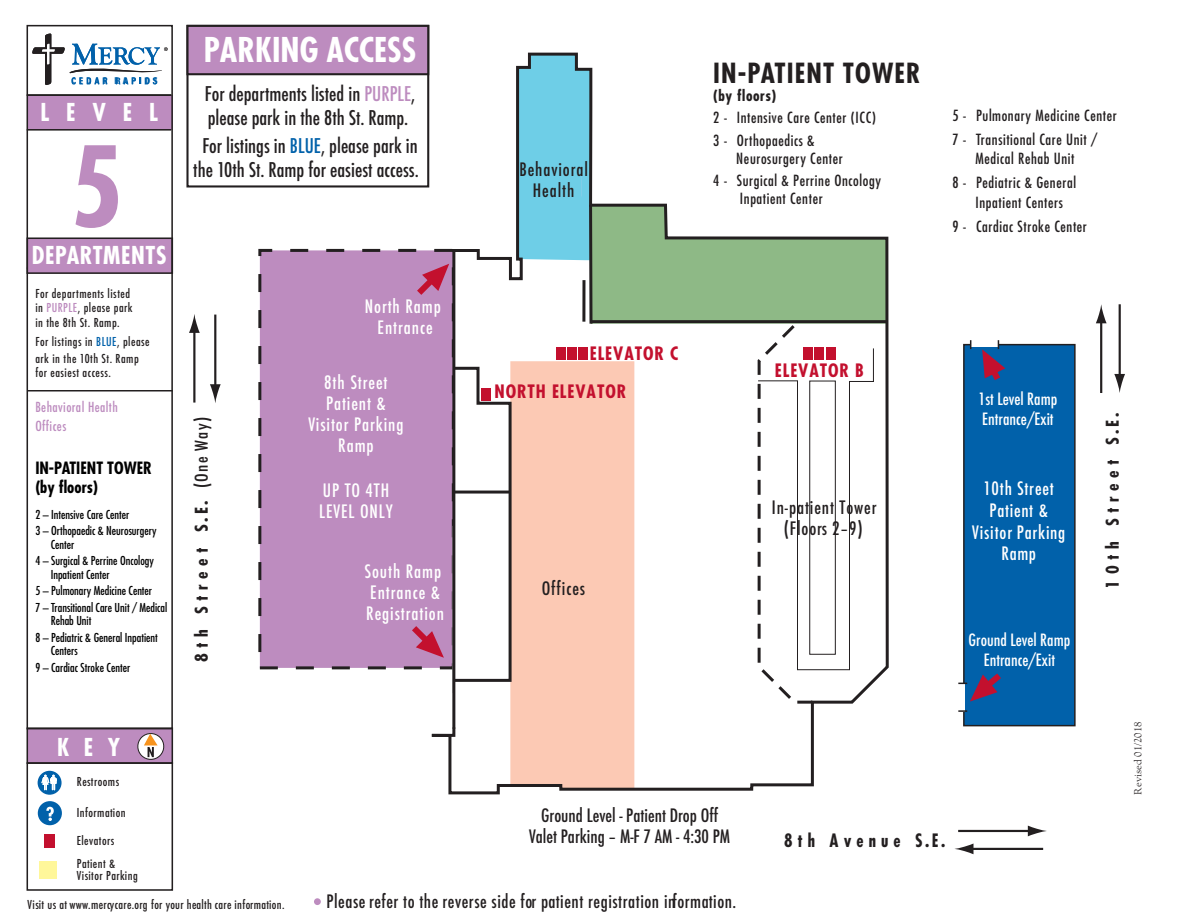
<style>
.page{position:relative;width:1188px;height:918px;background:#fff}
.page>*{position:absolute;margin:0;border:0;box-sizing:border-box;transform-origin:0 0}
.t1{font:700 condensed 108px "Futura";color:#bd8cbf}
.t2{font:700 condensed 33.3px "Futura";color:#fff}
.t3{font:700 condensed 27px "Futura";letter-spacing:.04em;color:#231f20}
.t4{font:700 condensed 24px "Futura";letter-spacing:.025em;color:#fff}
.t5{font:500 condensed 19.8px/23.7px "Futura";color:#231f20}
.t6{font:500 condensed 18px/21px "Futura";letter-spacing:.05em;color:#fff;text-align:center}
.t7{font:500 condensed 18px "Futura";letter-spacing:.03em;color:#231f20}
.t8{font:500 condensed 18px/21.6px "Futura";color:#231f20;text-align:center}
.t9{font:500 condensed 18px/21.3px "Futura";letter-spacing:.05em;color:#231f20;text-align:center}
.t10{font:700 condensed 18px "Futura";letter-spacing:.05em;color:#c3102e}
.t11{font:700 condensed 18px "Futura";letter-spacing:.29em;color:#231f20;scale:.95 1}
.t12{font:700 condensed 17.1px "Futura";letter-spacing:.3em;color:#231f20;scale:1.05 1}
.t13{font:500 condensed 16.5px/19.8px "Futura";color:#fff;text-align:center}
.t14{font:700 condensed 16.5px/19.8px "Futura";color:#000}
.t15{font:condensed 15px/24px "Futura Std";letter-spacing:.04em;color:#231f20}
.t16{font:700 condensed 15px "Futura";letter-spacing:.04em;color:#231f20}
.t17{font:500 condensed 13.5px/18.8px "Futura";letter-spacing:.03em;color:#bd8cbf}
.t18{font:500 condensed 12px/14.4px "Futura";letter-spacing:.04em;color:#231f20}
.t19{font:condensed 12px/16.5px "Futura Std";color:#000}
.t20{font:10.5px "Goudy Old Style";color:#231f20}
.t21{font:700 condensed 9px "Futura";letter-spacing:.405em;color:#0161aa}
.s1{color:#bd8cbf}
.s2{color:#0161aa}
.s3{font-weight:500}
</style>
<div class="page">
<div style="left:27px;top:728px;width:145px;height:35px;background:#bd8cbf"></div>
<div style="left:258px;top:249px;width:197px;height:420px;background:#bd8cbf;border:3px dashed #231f20"></div>
<svg style="left:429px;top:51px;width:460px;height:744px"></svg>
<hr style="left:454px;top:491px;width:56px;height:3px;background:#231f20">
<hr style="left:452px;top:251px;width:3px;height:478px;background:#231f20">
<svg style="left:429px;top:725px;width:28px;height:13px"></svg>
<svg style="left:519px;top:54px;width:368px;height:651px"></svg>
<div style="left:803px;top:347px;width:10px;height:13px;background:#c3102e"></div>
<div style="left:815px;top:347px;width:9px;height:13px;background:#c3102e"></div>
<div style="left:826px;top:347px;width:9px;height:13px;background:#c3102e"></div>
<div style="left:481px;top:389px;width:10px;height:12px;background:#c3102e"></div>
<div style="left:27px;top:95px;width:145px;height:35px;background:#bd8cbf"></div>
<div style="left:27px;top:762px;width:146px;height:129px;border:2px solid #231f20"></div>
<div style="left:27px;top:727px;width:146px;height:37px;border:2px solid #231f20"></div>
<div style="left:38px;top:801px;width:24px;height:24px;background:#0161aa;border-radius:50%"></div>
<svg style="left:46px;top:807px;width:8px;height:14px"></svg>
<div style="left:44px;top:834px;width:11px;height:14px;background:#c3102e"></div>
<div style="left:40px;top:862px;width:17px;height:17px;background:#fff79a"></div>
<svg style="left:38px;top:771px;width:24px;height:24px"></svg>
<svg style="left:41px;top:775px;width:16px;height:15px"></svg>
<div style="left:27px;top:237px;width:146px;height:37px;background:#bd8cbf;border:2px solid #231f20"></div>
<div style="left:314px;top:898px;width:7px;height:7px;background:#bd8cbf;border-radius:50%"></div>
<svg style="left:137px;top:733px;width:28px;height:27px"></svg>
<div style="left:27px;top:25px;width:146px;height:704px;border:2px solid #231f20"></div>
<hr style="left:27px;top:129px;width:144px;height:2px;background:#231f20">
<hr style="left:27px;top:94px;width:144px;height:2px;background:#231f20">
<svg style="left:32px;top:33px;width:136px;height:52px"></svg>
<hr style="left:591px;top:320px;width:296px;height:3px;background:#231f20">
<hr style="left:582px;top:280px;width:3px;height:42px;background:#231f20">
<hr style="left:589px;top:205px;width:3px;height:119px;background:#231f20">
<svg style="left:417px;top:264px;width:32px;height:37px"></svg>
<svg style="left:412px;top:620px;width:32px;height:38px"></svg>
<hr style="left:193px;top:329px;width:2px;height:74px;background:#231f20">
<svg style="left:189px;top:314px;width:11px;height:19px"></svg>
<div style="left:186px;top:25px;width:243px;height:163px;background:#fff;border:2px solid #231f20"></div>
<div style="left:186px;top:25px;width:243px;height:50px;background:#bd8cbf;border:2px solid #231f20"></div>
<hr style="left:28px;top:390px;width:145px;height:2px;background:#231f20">
<div style="left:963px;top:344px;width:113px;height:382px;background:#0161aa;border:2px solid #231f20"></div>
<hr style="left:1100px;top:320px;width:2px;height:73px;background:#231f20">
<svg style="left:1096px;top:304px;width:11px;height:19px"></svg>
<hr style="left:1119px;top:304px;width:2px;height:74px;background:#231f20">
<svg style="left:1114px;top:374px;width:11px;height:19px"></svg>
<hr style="left:971px;top:343px;width:28px;height:4px;background:#fff">
<hr style="left:961px;top:683px;width:4px;height:28px;background:#fff">
<svg style="left:958px;top:710px;width:9px;height:2px"></svg>
<svg style="left:958px;top:667px;width:43px;height:35px"></svg>
<svg style="left:982px;top:340px;width:24px;height:40px"></svg>
<hr style="left:214px;top:315px;width:2px;height:73px;background:#231f20">
<svg style="left:210px;top:384px;width:11px;height:19px"></svg>
<hr style="left:958px;top:830px;width:74px;height:2px;background:#231f20">
<svg style="left:1028px;top:826px;width:19px;height:10px"></svg>
<hr style="left:970px;top:848px;width:73px;height:2px;background:#231f20">
<svg style="left:954px;top:844px;width:20px;height:10px"></svg>
<p class="t21" style="left:72px;top:75px;width:88px">CEDAR RAPIDS</p>
<h3 class="t4" style="left:41px;top:97px;width:119px">LEVEL</h3>
<h1 class="t1" style="left:70px;top:117px;width:54px">5</h1>
<h3 class="t4" style="left:32px;top:240px;width:136px">DEPARTMENTS</h3>
<p class="t18" style="left:35px;top:286px;width:99px">For departments listed in <span class="s1">PURPLE</span>, please park in the 8th St. Ramp.</p>
<p class="t18" style="left:35px;top:333px;width:116px;line-height:17.4px">For listings in <span class="s2">BLUE</span>, please ark in the 10th St. Ramp</p>
<p class="t18" style="left:35px;top:366px;width:77px">for easiest access.</p>
<p class="t17" style="left:35px;top:398px;width:84px">Behavioral Health<br>Offices</p>
<h3 class="t14" style="left:35px;top:458px;width:118px">IN-PATIENT TOWER (by floors)</h3>
<p class="t19" style="left:35px;top:506px;width:123px">2 – Intensive Care Center<br>3 – Orthopaedic &amp; Neurosurgery</p>
<p class="t19" style="left:35px;top:536px;width:120px;text-indent:15px">Center<br>4 – Surgical &amp; Perrine Oncology</p>
<p class="t19" style="left:35px;top:566px;width:134px;text-indent:15px">Inpatient Center<br>5 – Pulmonary Medicine Center<br>7 – Transitional Care Unit / Medical</p>
<p class="t19" style="left:35px;top:613px;width:124px;text-indent:15px">Rehab Unit<br>8 – Pediatric &amp; General Inpatient</p>
<p class="t19" style="left:35px;top:643px;width:96px;text-indent:15px">Centers<br>9 – Cardiac Stroke Center</p>
<h2 class="t2" style="left:204px;top:28px;width:214px">PARKING ACCESS</h2>
<h3 class="t5" style="left:205px;top:82px;width:212px">For departments listed in <span class="s1">PURPLE</span>, please park in the 8th St. Ramp.</h3>
<h3 class="t5" style="left:193px;top:134px;width:227px;text-align:center">For listings in <span class="s2">BLUE</span>, please park in the 10th St. Ramp for easiest access.</h3>
<h3 class="t12" style="left:191px;top:662px;width:235px;rotate:-90deg">8th Street S.E. <span class="s3">(One Way)</span></h3>
<h3 class="t6" style="left:365px;top:296px;width:78px">North Ramp<br>Entrance</h3>
<h3 class="t6" style="left:308px;top:372px;width:97px">8th Street<br>Patient &amp;<br>Visitor Parking<br>Ramp</h3>
<h3 class="t6" style="left:319px;top:480px;width:75px;text-align:left">UP TO 4TH<br>LEVEL ONLY</h3>
<h3 class="t6" style="left:364px;top:561px;width:81px;text-align:left">South Ramp<br>Entrance &amp;<br>Registration</h3>
<h3 class="t9" style="left:519px;top:158px;width:70px">Behavioral<br>Health</h3>
<h3 class="t3" style="left:713px;top:56px;width:209px">IN-PATIENT TOWER</h3>
<p class="t16" style="left:713px;top:86px;width:65px">(by floors)</p>
<p class="t15" style="left:713px;top:107px;width:164px;line-height:22.5px">2 - Intensive Care Center (ICC)<br>3 - Orthopaedics &amp;</p>
<p class="t15" style="left:713px;top:147px;width:169px;line-height:22.5px;text-indent:23px">Neurosurgery Center<br>4 - Surgical &amp; Perrine Oncology</p>
<p class="t15" style="left:740px;top:187px;width:84px">Inpatient Center</p>
<p class="t15" style="left:953px;top:103px;width:166px">5 - Pulmonary Medicine Center<br>7 - Transitional Care Unit /</p>
<p class="t15" style="left:953px;top:147px;width:125px;text-align:right">Medical Rehab Unit<br>8 - Pediatric &amp; General</p>
<p class="t15" style="left:953px;top:190px;width:136px;text-align:center">Inpatient Centers<br>9 - Cardiac Stroke Center</p>
<h3 class="t10" style="left:590px;top:342px;width:90px">ELEVATOR C</h3>
<h3 class="t10" style="left:494px;top:380px;width:133px">NORTH ELEVATOR</h3>
<h3 class="t9" style="left:542px;top:578px;width:45px">Offices</h3>
<h3 class="t10" style="left:775px;top:359px;width:91px">ELEVATOR B</h3>
<h3 class="t9" style="left:772px;top:497px;width:106px">In-patient Tower (Floors 2–9)</h3>
<h3 class="t13" style="left:979px;top:389px;width:80px;text-align:left">1st Level Ramp<br>Entrance/Exit</h3>
<h3 class="t6" style="left:972px;top:478px;width:95px;line-height:21.6px">10th Street<br>Patient &amp;<br>Visitor Parking<br>Ramp</h3>
<h3 class="t13" style="left:969px;top:630px;width:103px">Ground Level Ramp<br>Entrance/Exit</h3>
<h3 class="t12" style="left:1101px;top:589px;width:169px;rotate:-90deg">10th Street S.E.</h3>
<h3 class="t4" style="left:57px;top:731px;width:64px">KEY</h3>
<p class="t18" style="left:77px;top:774px;width:44px">Restrooms</p>
<p class="t18" style="left:77px;top:806px;width:50px">Information</p>
<p class="t18" style="left:77px;top:830px;width:40px;line-height:22.4px">Elevators<br>Patient &amp;</p>
<p class="t18" style="left:77px;top:868px;width:62px">Visitor Parking</p>
<p class="t18" style="left:28px;top:897px;width:258px">Visit us at www.mercycare.org for your health care information.</p>
<h3 class="t8" style="left:529px;top:805px;width:203px">Ground Level - Patient Drop Off<br>Valet Parking – M-F 7 AM - 4:30 PM</h3>
<h3 class="t7" style="left:327px;top:890px;width:411px">Please refer to the reverse side for patient registration information.</h3>
<h3 class="t11" style="left:784px;top:828px;width:172px">8th Avenue S.E.</h3>
<p class="t20" style="left:1132px;top:795px;width:75px;rotate:-90deg">Revised 01/2018</p>
</div>
